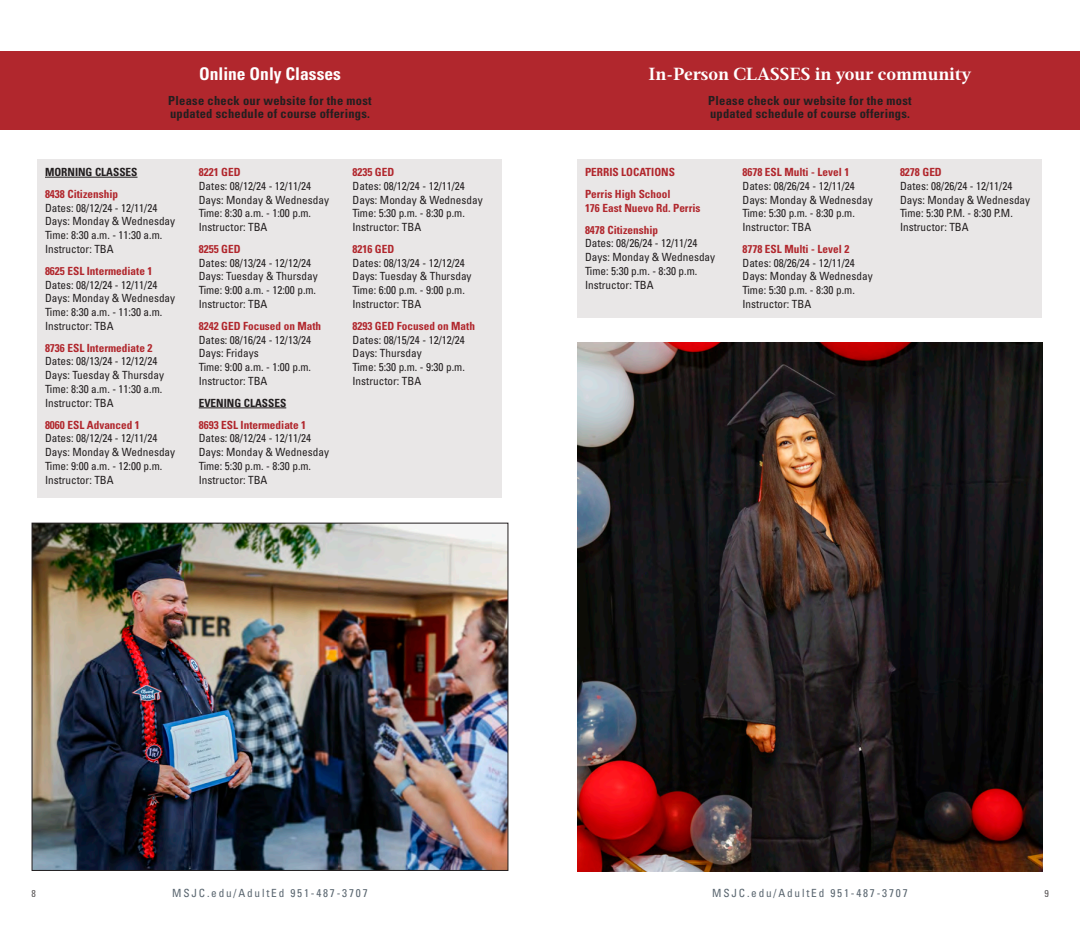
<style>
.page{position:relative;width:1080px;height:934px;background:#fff}
.page>*{position:absolute;margin:0;border:0;box-sizing:border-box;transform-origin:0 0}
.t1{font:700 17.5px "Magneta";color:#fff}
.t2{font:700 condensed 17.5px "Univers LT Std";color:#fff}
.t3{font:700 condensed 12.5px/13.1px "Univers LT Std";letter-spacing:.02em;color:#231f20}
.t4{font:condensed 11.25px/13.8px "Univers LT Std";color:#231f20}
.t5{font:700 condensed 11.25px "Univers LT Std";color:#b1272d}
.t6{font:condensed 11.25px "Univers LT Std";letter-spacing:.16em;color:#5a6670}
.t7{font:700 condensed 11.25px "Univers LT Std";color:#231f20}
.t8{font:condensed 10px "Univers LT Std";color:#231f20}
</style>
<div class="page">
<div style="left:540px;top:51px;width:540px;height:78px;background:#b1272d"></div>
<div style="left:38px;top:159px;width:464px;height:338px;background:#e9e7e7"></div>
<div style="left:0;top:51px;width:540px;height:78px;background:#b1272d"></div>
<hr style="left:45px;top:177px;width:93px;height:1px;background:#231f20">
<hr style="left:199px;top:407px;width:87px;height:1px;background:#231f20">
<div style="left:578px;top:159px;width:464px;height:158px;background:#e9e7e7"></div>
<img style="left:578px;top:342px;width:464px;height:529px">
<img style="left:34px;top:525px;width:472px;height:344px">
<h2 class="t2" style="left:199px;top:63px;width:143px">Online Only Classes</h2>
<p class="t3" style="left:168px;top:94px;width:205px">Please check our website for the most updated schedule of course offerings.</p>
<p class="t7" style="left:45px;top:165px;width:94px">MORNING CLASSES</p>
<p class="t5" style="left:45px;top:187px;width:75px">8438 Citizenship</p>
<p class="t4" style="left:45px;top:201px;width:114px">Dates: 08/12/24 - 12/11/24</p>
<p class="t4" style="left:45px;top:214px;width:132px">Days: Monday &amp; Wednesday</p>
<p class="t4" style="left:45px;top:228px;width:119px">Time: 8:30 a.m. - 11:30 a.m.</p>
<p class="t4" style="left:45px;top:242px;width:70px">Instructor: TBA</p>
<p class="t5" style="left:45px;top:264px;width:109px">8625 ESL Intermediate 1</p>
<p class="t4" style="left:45px;top:277px;width:114px">Dates: 08/12/24 - 12/11/24</p>
<p class="t4" style="left:45px;top:291px;width:132px">Days: Monday &amp; Wednesday</p>
<p class="t4" style="left:45px;top:305px;width:119px">Time: 8:30 a.m. - 11:30 a.m.</p>
<p class="t4" style="left:45px;top:319px;width:70px">Instructor: TBA</p>
<p class="t5" style="left:45px;top:341px;width:109px">8736 ESL Intermediate 2</p>
<p class="t4" style="left:45px;top:354px;width:121px">Dates: 08/13/24 - 12/12/24<br>Days: Tuesday &amp; Thursday<br>Time: 8:30 a.m. - 11:30 a.m.<br>Instructor: TBA</p>
<p class="t5" style="left:45px;top:418px;width:96px">8060 ESL Advanced 1</p>
<p class="t4" style="left:45px;top:431px;width:132px">Dates: 08/12/24 - 12/11/24<br>Days: Monday &amp; Wednesday<br>Time: 9:00 a.m. - 12:00 p.m.</p>
<p class="t4" style="left:45px;top:472px;width:70px">Instructor: TBA</p>
<p class="t5" style="left:199px;top:165px;width:43px">8221 GED</p>
<p class="t4" style="left:199px;top:179px;width:114px">Dates: 08/12/24 - 12/11/24</p>
<p class="t4" style="left:199px;top:192px;width:132px">Days: Monday &amp; Wednesday</p>
<p class="t4" style="left:199px;top:206px;width:114px">Time: 8:30 a.m. - 1:00 p.m.</p>
<p class="t4" style="left:199px;top:220px;width:70px">Instructor: TBA</p>
<p class="t5" style="left:199px;top:242px;width:43px">8255 GED</p>
<p class="t4" style="left:199px;top:256px;width:114px">Dates: 08/13/24 - 12/12/24</p>
<p class="t4" style="left:199px;top:269px;width:121px">Days: Tuesday &amp; Thursday</p>
<p class="t4" style="left:199px;top:283px;width:119px">Time: 9:00 a.m. - 12:00 p.m.</p>
<p class="t4" style="left:199px;top:297px;width:70px">Instructor: TBA</p>
<p class="t5" style="left:199px;top:319px;width:124px">8242 GED Focused on Math</p>
<p class="t4" style="left:199px;top:332px;width:114px">Dates: 08/16/24 - 12/13/24<br>Days: Fridays</p>
<p class="t4" style="left:199px;top:360px;width:114px">Time: 9:00 a.m. - 1:00 p.m.</p>
<p class="t4" style="left:199px;top:374px;width:70px">Instructor: TBA</p>
<p class="t7" style="left:199px;top:396px;width:89px">EVENING CLASSES</p>
<p class="t5" style="left:199px;top:418px;width:109px">8693 ESL Intermediate 1</p>
<p class="t4" style="left:199px;top:431px;width:114px">Dates: 08/12/24 - 12/11/24</p>
<p class="t4" style="left:199px;top:445px;width:132px">Days: Monday &amp; Wednesday</p>
<p class="t4" style="left:199px;top:459px;width:114px">Time: 5:30 p.m. - 8:30 p.m.</p>
<p class="t4" style="left:199px;top:472px;width:70px">Instructor: TBA</p>
<p class="t5" style="left:353px;top:165px;width:43px">8235 GED</p>
<p class="t4" style="left:353px;top:179px;width:114px">Dates: 08/12/24 - 12/11/24</p>
<p class="t4" style="left:353px;top:192px;width:132px">Days: Monday &amp; Wednesday</p>
<p class="t4" style="left:353px;top:206px;width:114px">Time: 5:30 p.m. - 8:30 p.m.</p>
<p class="t4" style="left:353px;top:220px;width:70px">Instructor: TBA</p>
<p class="t5" style="left:353px;top:242px;width:43px">8216 GED</p>
<p class="t4" style="left:353px;top:256px;width:114px">Dates: 08/13/24 - 12/12/24</p>
<p class="t4" style="left:353px;top:269px;width:121px">Days: Tuesday &amp; Thursday</p>
<p class="t4" style="left:353px;top:283px;width:114px">Time: 6:00 p.m. - 9:00 p.m.</p>
<p class="t4" style="left:353px;top:297px;width:70px">Instructor: TBA</p>
<p class="t5" style="left:353px;top:319px;width:124px">8293 GED Focused on Math</p>
<p class="t4" style="left:353px;top:332px;width:114px">Dates: 08/15/24 - 12/12/24</p>
<p class="t4" style="left:353px;top:346px;width:71px">Days: Thursday</p>
<p class="t4" style="left:353px;top:360px;width:114px">Time: 5:30 p.m. - 9:30 p.m.</p>
<p class="t4" style="left:353px;top:374px;width:70px">Instructor: TBA</p>
<h3 class="t1" style="left:649px;top:62px;width:324px">In-Person CLASSES in your community</h3>
<p class="t3" style="left:708px;top:94px;width:205px">Please check our website for the most updated schedule of course offerings.</p>
<p class="t5" style="left:585px;top:165px;width:91px">PERRIS LOCATIONS</p>
<p class="t5" style="left:585px;top:187px;width:87px">Perris High School</p>
<p class="t5" style="left:585px;top:201px;width:117px">176 East Nuevo Rd. Perris</p>
<p class="t5" style="left:585px;top:223px;width:75px">8478 Citizenship</p>
<p class="t4" style="left:585px;top:236px;width:114px">Dates: 08/26/24 - 12/11/24</p>
<p class="t4" style="left:585px;top:250px;width:132px">Days: Monday &amp; Wednesday</p>
<p class="t4" style="left:585px;top:264px;width:114px">Time: 5:30 p.m. - 8:30 p.m.</p>
<p class="t4" style="left:585px;top:277px;width:70px">Instructor: TBA</p>
<p class="t5" style="left:742px;top:165px;width:108px">8678 ESL Multi - Level 1</p>
<p class="t4" style="left:742px;top:179px;width:114px">Dates: 08/26/24 - 12/11/24</p>
<p class="t4" style="left:742px;top:192px;width:132px">Days: Monday &amp; Wednesday</p>
<p class="t4" style="left:742px;top:206px;width:114px">Time: 5:30 p.m. - 8:30 p.m.</p>
<p class="t4" style="left:742px;top:220px;width:70px">Instructor: TBA</p>
<p class="t5" style="left:742px;top:242px;width:108px">8778 ESL Multi - Level 2</p>
<p class="t4" style="left:742px;top:256px;width:114px">Dates: 08/26/24 - 12/11/24</p>
<p class="t4" style="left:742px;top:269px;width:132px">Days: Monday &amp; Wednesday</p>
<p class="t4" style="left:742px;top:283px;width:114px">Time: 5:30 p.m. - 8:30 p.m.</p>
<p class="t4" style="left:742px;top:297px;width:70px">Instructor: TBA</p>
<p class="t5" style="left:900px;top:165px;width:43px">8278 GED</p>
<p class="t4" style="left:900px;top:179px;width:114px">Dates: 08/26/24 - 12/11/24</p>
<p class="t4" style="left:900px;top:192px;width:132px">Days: Monday &amp; Wednesday</p>
<p class="t4" style="left:900px;top:206px;width:114px">Time: 5:30 P.M. - 8:30 P.M.</p>
<p class="t4" style="left:900px;top:220px;width:70px">Instructor: TBA</p>
<p class="t8" style="left:32px;top:887px;width:6px">8</p>
<p class="t6" style="left:172px;top:886px;width:197px">MSJC.edu/AdultEd 951-487-3707</p>
<p class="t6" style="left:712px;top:886px;width:197px">MSJC.edu/AdultEd 951-487-3707</p>
<p class="t8" style="left:1044px;top:887px;width:6px">9</p>
</div>
